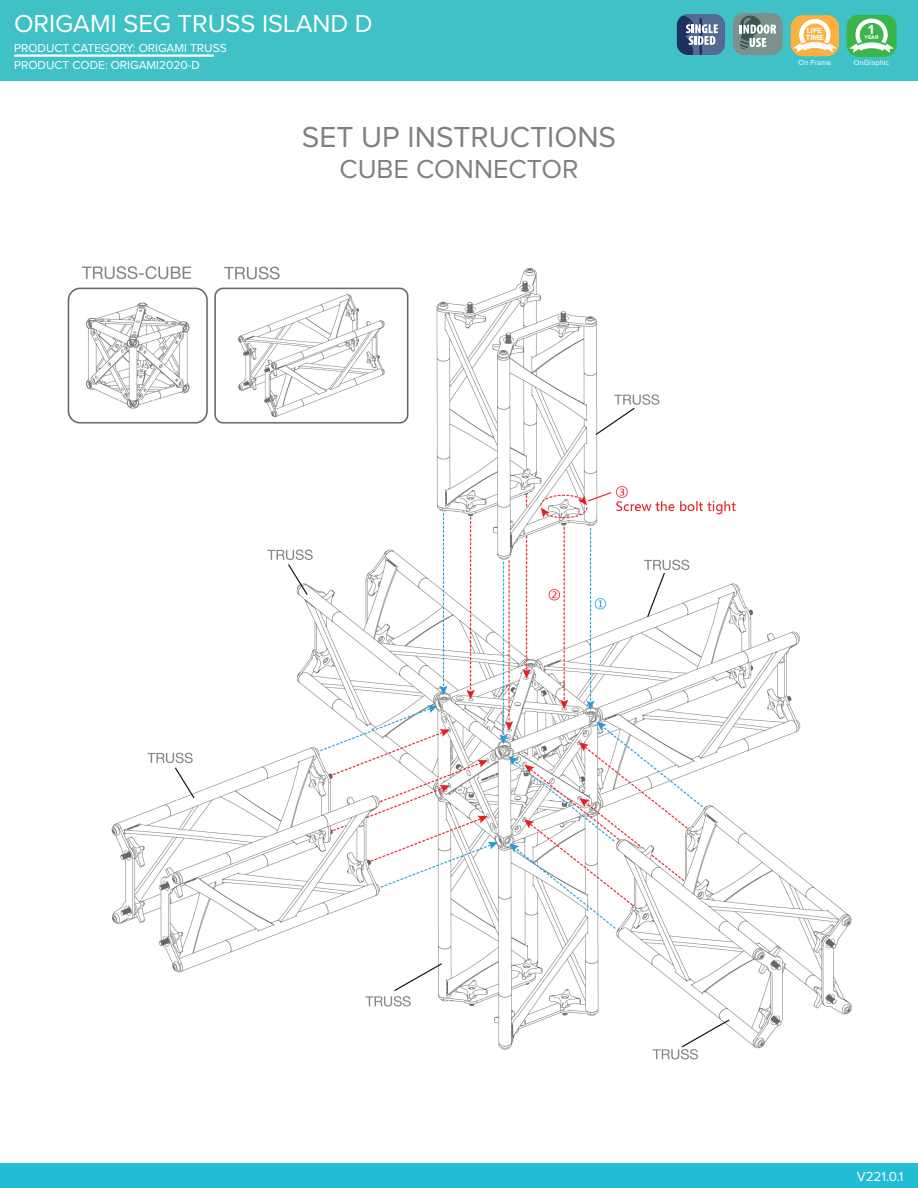
<style>
.page{position:relative;width:918px;height:1188px;background:#fff}
.page>*{position:absolute;margin:0;border:0;box-sizing:border-box;transform-origin:0 0}
.t1{font:30px "Proxima Nova";color:#808083}
.t2{font:27px "Proxima Nova";color:#808083}
.t3{font:25.5px "Proxima Nova";color:#fff}
.t4{font:700 13.8px "Proxima Nova";color:#fff}
.t5{font:13.5px "Proxima Nova";color:#fff}
.t6{font:12px "Proxima Nova";color:#fff}
.t7{font:700 7.8px/7.1px "Proxima Nova";color:#fff}
.t8{font:7.5px "Proxima Nova";color:#fff}
.t9{font:700 5.55px "Proxima Nova";color:#fff}
</style>
<div class="page">
<div style="left:0;top:0;width:918px;height:81px;background:#40c1c6"></div>
<hr style="left:14px;top:54px;width:200px;height:3px;background:#fff">
<div style="left:0;top:1164px;width:918px;height:24px;background:#23bdd6"></div>
<div style="left:791px;top:15px;width:48px;height:41px;background:#fbb03f;border-radius:12px"></div>
<svg style="left:794px;top:18px;width:42px;height:34px"></svg>
<div style="left:847px;top:15px;width:50px;height:41px;background:#3ab54a;border-radius:13px"></div>
<svg style="left:850px;top:17px;width:44px;height:36px"></svg>
<svg style="left:733px;top:14px;width:50px;height:41px"></svg>
<svg style="left:677px;top:14px;width:48px;height:41px"></svg>
<img style="left:67px;top:266px;width:785px;height:794px">
<h3 class="t3" style="left:14px;top:12px;width:360px">ORIGAMI SEG TRUSS ISLAND D</h3>
<p class="t6" style="left:14px;top:42px;width:214px">PRODUCT CATEGORY: ORIGAMI TRUSS</p>
<p class="t6" style="left:14px;top:60px;width:187px">PRODUCT CODE: ORIGAMI2020-D</p>
<h1 class="t1" style="left:302px;top:123px;width:316px">SET UP INSTRUCTIONS</h1>
<h2 class="t2" style="left:339px;top:157px;width:241px">CUBE CONNECTOR</h2>
<p class="t7" style="left:806px;top:27px;width:19px">LIFE<br>TIME</p>
<p class="t8" style="left:799px;top:60px;width:34px">On Frame</p>
<p class="t4" style="left:868px;top:22px;width:7px">1</p>
<p class="t9" style="left:865px;top:34px;width:16px">YEAR</p>
<p class="t8" style="left:854px;top:59px;width:37px">OnGraphic</p>
<p class="t5" style="left:857px;top:1171px;width:48px">V221.0.1</p>
</div>
